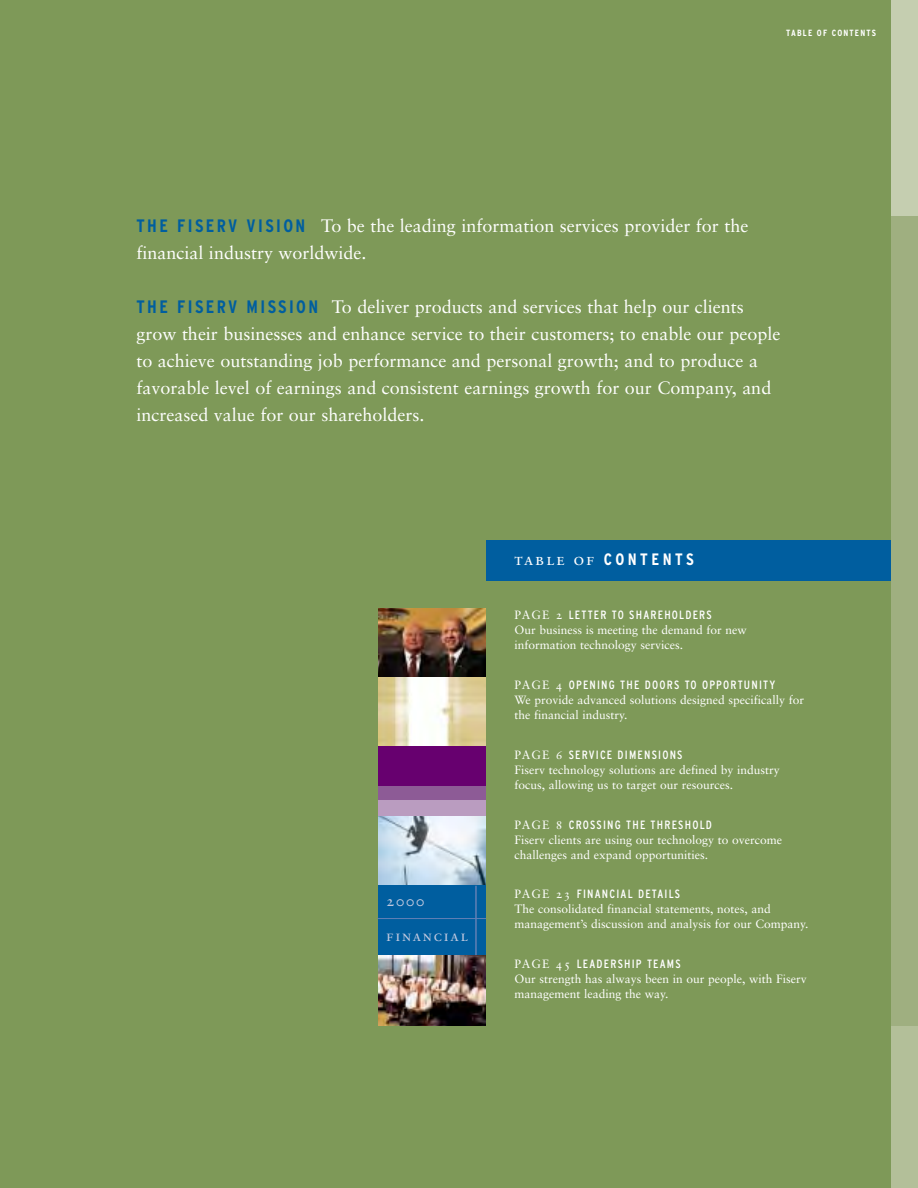
<style>
.page{position:relative;width:918px;height:1188px;background:#7e9958}
.page>*{position:absolute;margin:0;border:0;box-sizing:border-box;transform-origin:0 0}
.t1{font:18px/27px "Sabon";color:#fff}
.t2{font:700 condensed 16.5px "Interstate";letter-spacing:.21em;color:#fff}
.t3{font:15px "Sabon Roman SC";letter-spacing:.11em;color:#c4cae0}
.t4{font:12px/15px "Sabon";color:#fff}
.t5{font:condensed 12px "Interstate";letter-spacing:.1em;color:#fff}
.t6{font:700 condensed 9px "Interstate";letter-spacing:.13em;color:#fff}
.s1{font-family:"Interstate";font-weight:700;font-stretch:condensed;color:#005e9f}
.s2{font-family:"Sabon Roman SC";font-weight:400;font-stretch:normal}
.s3{font-family:"Sabon Roman SC";font-stretch:normal}
</style>
<div class="page">
<img style="left:378px;top:608px;width:108px;height:69px">
<svg style="left:378px;top:677px;width:108px;height:69px"></svg>
<img style="left:378px;top:816px;width:108px;height:70px">
<div style="left:378px;top:886px;width:108px;height:69px;background:#005e9f"></div>
<img style="left:378px;top:955px;width:108px;height:71px">
<div style="left:486px;top:540px;width:432px;height:40px;background:#005e9f"></div>
<div style="left:891px;top:0;width:27px;height:1188px;background:#9faf80"></div>
<div style="left:891px;top:0;width:27px;height:216px;background:#c5ceb0"></div>
<div style="left:891px;top:1026px;width:27px;height:162px;background:#b3bf99"></div>
<hr style="left:475px;top:886px;width:2px;height:69px;background:#6180b5">
<hr style="left:377px;top:918px;width:109px;height:1px;background:#6180b5">
<div style="left:378px;top:800px;width:108px;height:16px;background:#ba9cc0"></div>
<div style="left:378px;top:746px;width:108px;height:40px;background:#67006f"></div>
<div style="left:378px;top:786px;width:108px;height:14px;background:#8d5b96"></div>
<p class="t6" style="left:786px;top:29px;width:91px">TABLE OF CONTENTS</p>
<h1 class="t1" style="left:136px;top:214px;width:613px"><span class="s1">THE FISERV VISION</span> To be the leading information services provider for the financial industry worldwide.</h1>
<p class="t1" style="left:136px;top:295px;width:645px"><span class="s1">THE FISERV MISSION</span> To deliver products and services that help our clients grow their businesses and enhance service to their customers; to enable our people to achieve outstanding job performance and personal growth; and to produce a favorable level of earnings and consistent earnings growth for our Company, and increased value for our shareholders.</p>
<p class="t3" style="left:386px;top:895px;width:40px">2000</p>
<p class="t3" style="left:386px;top:929px;width:83px">financial</p>
<h2 class="t2" style="left:514px;top:553px;width:181px"><span class="s2">table of</span> CONTENTS</h2>
<p class="t5" style="left:514px;top:611px;width:199px"><span class="s3">PAGE 2</span> LETTER TO SHAREHOLDERS</p>
<p class="t4" style="left:514px;top:624px;width:234px">Our business is meeting the demand for new information technology services.</p>
<p class="t5" style="left:514px;top:680px;width:262px"><span class="s3">PAGE 4</span> OPENING THE DOORS TO OPPORTUNITY</p>
<p class="t4" style="left:514px;top:693px;width:291px">We provide advanced solutions designed specifically for the financial industry.</p>
<p class="t5" style="left:514px;top:750px;width:170px"><span class="s3">PAGE 6</span> SERVICE DIMENSIONS</p>
<p class="t4" style="left:514px;top:763px;width:267px">Fiserv technology solutions are defined by industry focus, allowing us to target our resources.</p>
<p class="t5" style="left:514px;top:820px;width:199px"><span class="s3">PAGE 8</span> CROSSING THE THRESHOLD</p>
<p class="t4" style="left:514px;top:833px;width:269px">Fiserv clients are using our technology to overcome challenges and expand opportunities.</p>
<p class="t5" style="left:514px;top:890px;width:167px"><span class="s3">PAGE 23</span> FINANCIAL DETAILS</p>
<p class="t4" style="left:514px;top:903px;width:296px">The consolidated financial statements, notes, and management’s discussion and analysis for our Company.</p>
<p class="t5" style="left:514px;top:959px;width:168px"><span class="s3">PAGE 45</span> LEADERSHIP TEAMS</p>
<p class="t4" style="left:514px;top:973px;width:294px">Our strength has always been in our people, with Fiserv management leading the way.</p>
</div>
